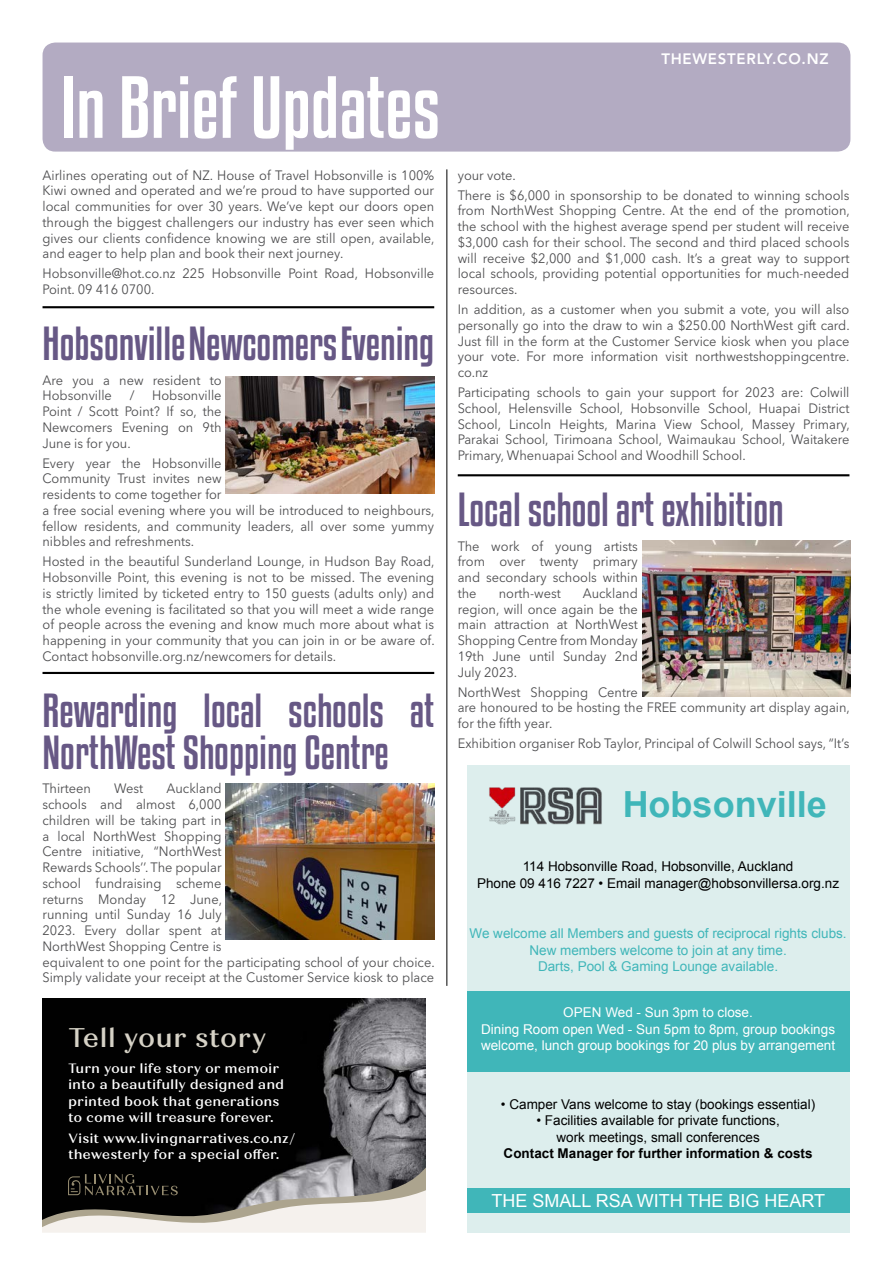
<style>
.page{position:relative;width:893px;height:1263px;background:#fff}
.page>*{position:absolute;margin:0;border:0;box-sizing:border-box;transform-origin:0 0}
.t1{font:78px "Kenyan Coffee Rg";color:#fff}
.t2{font:42px/42px "Kenyan Coffee Rg";color:#675885}
.t3{font:700 36px "Arial";color:#40b6b9}
.t4{font:500 27px "Quiche Text";color:#d6d2c6}
.t5{font:18px "Arial";color:#fff}
.t6{font:800 15px "Avenir LT Std";letter-spacing:.05em;color:#fff}
.t7{font:13.5px/15.8px "Avenir Next LT Pro";color:#4d4d4f;text-align:justify;scale:.95 1}
.t8{font:13.5px/16.2px "Arial";color:#000;text-align:center}
.t9{font:500 13.5px/16.5px "Quiche Text";color:#fff}
.t10{font:13.5px/16.2px "Arial";color:#40b6b9;text-align:center}
.t11{font:13.5px/16.2px "Arial";color:#fff;text-align:center}
.s1{font-weight:700}
</style>
<div class="page">
<div style="left:43px;top:43px;width:807px;height:109px;background:#b3abc2;border-radius:13px"></div>
<hr style="left:446px;top:169px;width:1px;height:817px;background:#000">
<div style="left:467px;top:765px;width:382px;height:468px;background:#ddeeed"></div>
<div style="left:467px;top:991px;width:382px;height:81px;background:#40b6b9"></div>
<div style="left:467px;top:1187px;width:382px;height:25px;background:#40b6b9"></div>
<img style="left:489px;top:787px;width:113px;height:38px">
<hr style="left:43px;top:306px;width:391px;height:2px;background:#000">
<hr style="left:43px;top:672px;width:391px;height:2px;background:#000">
<hr style="left:458px;top:474px;width:391px;height:2px;background:#000">
<img style="left:43px;top:999px;width:382px;height:165px">
<svg style="left:43px;top:1164px;width:382px;height:69px;background:#7b7975"></svg>
<img style="left:226px;top:783px;width:208px;height:157px">
<img style="left:226px;top:377px;width:208px;height:117px">
<img style="left:642px;top:540px;width:208px;height:156px">
<p class="t1" style="left:60px;top:54px;width:382px">In Brief Updates</p>
<p class="t7" style="left:43px;top:167px;width:414px">Airlines operating out of NZ. House of Travel Hobsonville is 100% Kiwi owned and operated and we’re proud to have supported our local communities for over 30 years. We’ve kept our doors open through the biggest challengers our industry has ever seen which gives our clients confidence knowing we are still open, available, and eager to help plan and book their next journey.</p>
<p class="t7" style="left:43px;top:266px;width:414px">Hobsonville@hot.co.nz 225 Hobsonville Point Road, Hobsonville<br>Point. 09 416 0700.</p>
<p class="t2" style="left:43px;top:321px;width:393px">Hobsonville Newcomers Evening</p>
<p class="t7" style="left:43px;top:372px;width:190px">Are you a new resident to<br>Hobsonville</p>
<p class="t7" style="left:43px;top:388px;width:190px;text-indent:110px">Hobsonville Point / Scott Point? If so, the Newcomers Evening on 9th June is for you.</p>
<p class="t7" style="left:43px;top:455px;width:414px;text-align:left">Every year the Hobsonville<br>Community Trust invites new<br>residents to come together for<br>a free social evening where you will be introduced to neighbours, fellow residents, and community leaders, all over some yummy nibbles and refreshments.</p>
<p class="t7" style="left:43px;top:554px;width:414px">Hosted in the beautiful Sunderland Lounge, in Hudson Bay Road, Hobsonville Point, this evening is not to be missed. The evening is strictly limited by ticketed entry to 150 guests (adults only) and the whole evening is facilitated so that you will meet a wide range of people across the evening and know much more about what is happening in your community that you can join in or be aware of.<br>Contact hobsonville.org.nz/newcomers for details.</p>
<p class="t2" style="left:43px;top:688px;width:393px">Rewarding local schools at<br>NorthWest Shopping Centre</p>
<p class="t7" style="left:43px;top:781px;width:52px">Thirteen</p>
<p class="t7" style="left:114px;top:781px;width:32px">West</p>
<p class="t7" style="left:130px;top:388px;width:6px">/</p>
<p class="t7" style="left:43px;top:781px;width:414px;text-align:left;text-indent:124px">Auckland<br>schools and almost 6,000<br>children will be taking part in<br>a local NorthWest Shopping<br>Centre initiative, “NorthWest<br>Rewards Schools’’. The popular<br>school fundraising scheme<br>returns Monday 12 June,<br>running until Sunday 16 July<br>2023. Every dollar spent at<br>NorthWest Shopping Centre is<br>equivalent to one point for the participating school of your choice.<br>Simply validate your receipt at the Customer Service kiosk to place</p>
<p class="t4" style="left:68px;top:1021px;width:200px">Tell your story</p>
<p class="t9" style="left:68px;top:1060px;width:218px">Turn your life story or memoir into a beautifully designed and printed book that generations to come will treasure forever.</p>
<p class="t9" style="left:68px;top:1130px;width:229px">Visit www.livingnarratives.co.nz/ thewesterly for a special offer.</p>
<p class="t6" style="left:661px;top:50px;width:169px">THEWESTERLY.CO.NZ</p>
<p class="t7" style="left:458px;top:167px;width:63px">your vote.</p>
<p class="t7" style="left:458px;top:187px;width:414px">There is $6,000 in sponsorship to be donated to winning schools from NorthWest Shopping Centre. At the end of the promotion, the school with the highest average spend per student will receive $3,000 cash for their school. The second and third placed schools will receive $2,000 and $1,000 cash. It’s a great way to support local schools, providing potential opportunities for much-needed resources.</p>
<p class="t7" style="left:458px;top:301px;width:414px">In addition, as a customer when you submit a vote, you will also personally go into the draw to win a $250.00 NorthWest gift card.<br>Just fill in the form at the Customer Service kiosk when you place your vote. For more information visit northwestshoppingcentre. co.nz</p>
<p class="t7" style="left:458px;top:384px;width:414px">Participating schools to gain your support for 2023 are: Colwill School, Helensville School, Hobsonville School, Huapai District School, Lincoln Heights, Marina View School, Massey Primary, Parakai School, Tirimoana School, Waimaukau School, Waitakere Primary, Whenuapai School and Woodhill School.</p>
<p class="t2" style="left:458px;top:487px;width:327px">Local school art exhibition</p>
<p class="t7" style="left:458px;top:538px;width:191px">The work of young artists from over twenty primary and secondary schools within the</p>
<p class="t7" style="left:458px;top:585px;width:191px;text-indent:125px">Auckland region, will once again be the main attraction at NorthWest Shopping Centre from Monday 19th June until Sunday 2nd July 2023.</p>
<p class="t7" style="left:458px;top:684px;width:414px;text-align:left">NorthWest Shopping Centre<br>are honoured to be hosting the FREE community art display again, for the fifth year.</p>
<p class="t7" style="left:458px;top:735px;width:414px">Exhibition organiser Rob Taylor, Principal of Colwill School says, “It’s</p>
<p class="t7" style="left:499px;top:585px;width:67px">north-west</p>
<p class="t3" style="left:623px;top:780px;width:206px">Hobsonville</p>
<p class="t8" style="left:477px;top:859px;width:364px">114 Hobsonville Road, Hobsonville, Auckland<br>Phone 09 416 7227 • Email manager@hobsonvillersa.org.nz</p>
<p class="t10" style="left:469px;top:925px;width:379px">We welcome all Members and guests of reciprocal rights clubs.<br>New members welcome to join at any time.<br>Darts, Pool &amp; Gaming Lounge available.</p>
<p class="t11" style="left:481px;top:1005px;width:356px">OPEN Wed - Sun 3pm to close.<br>Dining Room open Wed - Sun 5pm to 8pm, group bookings welcome, lunch group bookings for 20 plus by arrangement</p>
<p class="t8" style="left:501px;top:1096px;width:316px">• Camper Vans welcome to stay (bookings essential)</p>
<p class="t8" style="left:504px;top:1113px;width:311px">• Facilities available for private functions,<br>work meetings, small conferences<br><span class="s1">Contact Manager for further information &amp; costs</span></p>
<p class="t5" style="left:491px;top:1188px;width:335px">THE SMALL RSA WITH THE BIG HEART</p>
</div>
